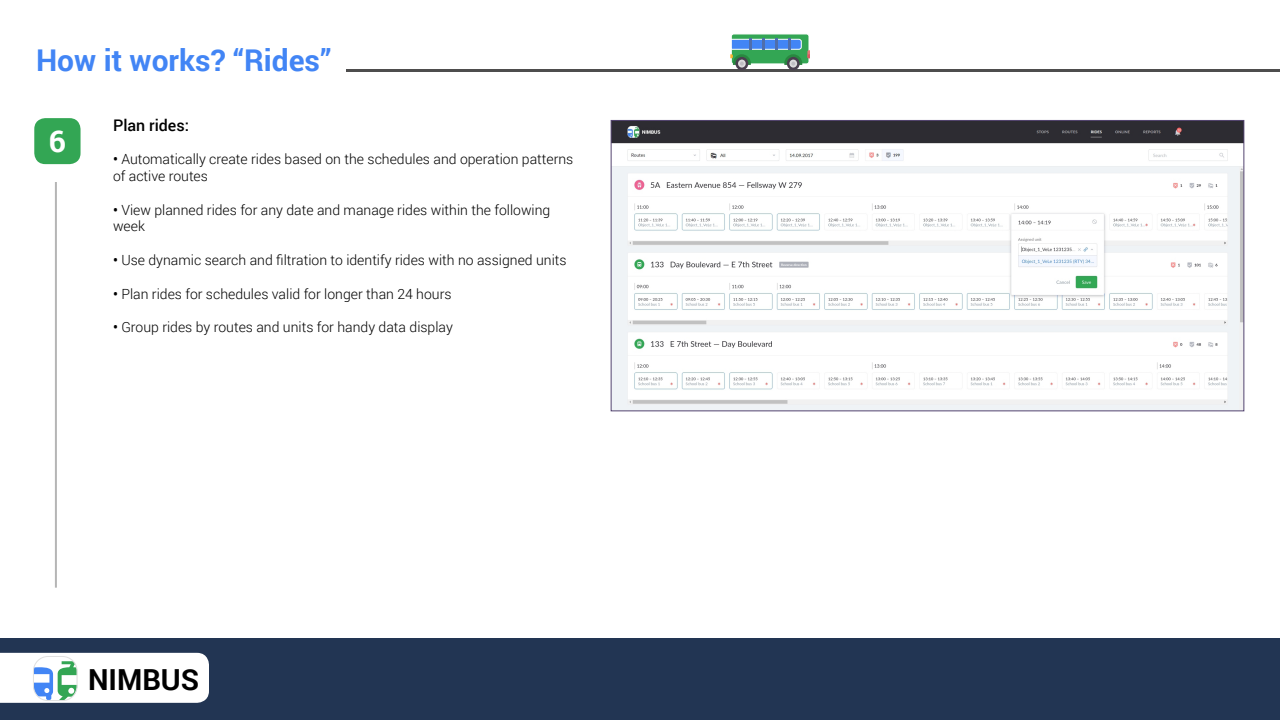
<style>
.page{position:relative;width:1280px;height:720px;background:#fff}
.page>*{position:absolute;margin:0;border:0;box-sizing:border-box;transform-origin:0 0}
.t1{font:700 30px "Roboto";color:#4285f5}
.t2{font:700 30px "Roboto";color:#fff}
.t3{font:700 29px "Roboto";color:#000}
.t4{font:500 16px "Roboto";color:#000}
.t5{font:300 14px/16.8px "Roboto";color:#000}
.s1{font-weight:500}
</style>
<div class="page">
<div style="left:34px;top:118px;width:47px;height:46px;background:#33a654;border-radius:11px"></div>
<hr style="left:55px;top:182px;width:2px;height:406px;background:#b5b5b5">
<hr style="left:346px;top:69px;width:934px;height:2px;background:#4e4d4d">
<div style="left:731px;top:34px;width:78px;height:30px;background:#33a654;border-radius:3px"></div>
<div style="left:731px;top:33px;width:78px;height:31px;border:1px solid #fff;border-radius:3px"></div>
<svg style="left:735px;top:57px;width:13px;height:13px"></svg>
<svg style="left:787px;top:57px;width:13px;height:13px"></svg>
<svg style="left:730px;top:38px;width:80px;height:28px"></svg>
<div style="left:0;top:638px;width:1280px;height:82px;background:#223553"></div>
<svg style="left:0;top:653px;width:209px;height:50px;background:#edf4f5"></svg>
<img style="left:613px;top:122px;width:629px;height:287px">
<h1 class="t1" style="left:36px;top:39px;width:297px">How it works? “Rides”</h1>
<h1 class="t2" style="left:49px;top:120px;width:19px">6</h1>
<p class="t4" style="left:113px;top:114px;width:78px">Plan rides:</p>
<p class="t5" style="left:113px;top:150px;width:462px"><span class="s1">•</span> Automatically create rides based on the schedules and operation patterns of active routes</p>
<p class="t5" style="left:113px;top:201px;width:439px"><span class="s1">•</span> View planned rides for any date and manage rides within the following week</p>
<p class="t5" style="left:113px;top:251px;width:455px"><span class="s1">•</span> Use dynamic search and filtration to identify rides with no assigned units</p>
<p class="t5" style="left:113px;top:285px;width:340px"><span class="s1">•</span> Plan rides for schedules valid for longer than 24 hours</p>
<p class="t5" style="left:113px;top:318px;width:341px"><span class="s1">•</span> Group rides by routes and units for handy data display</p>
<h2 class="t3" style="left:88px;top:659px;width:113px">NIMBUS</h2>
</div>
